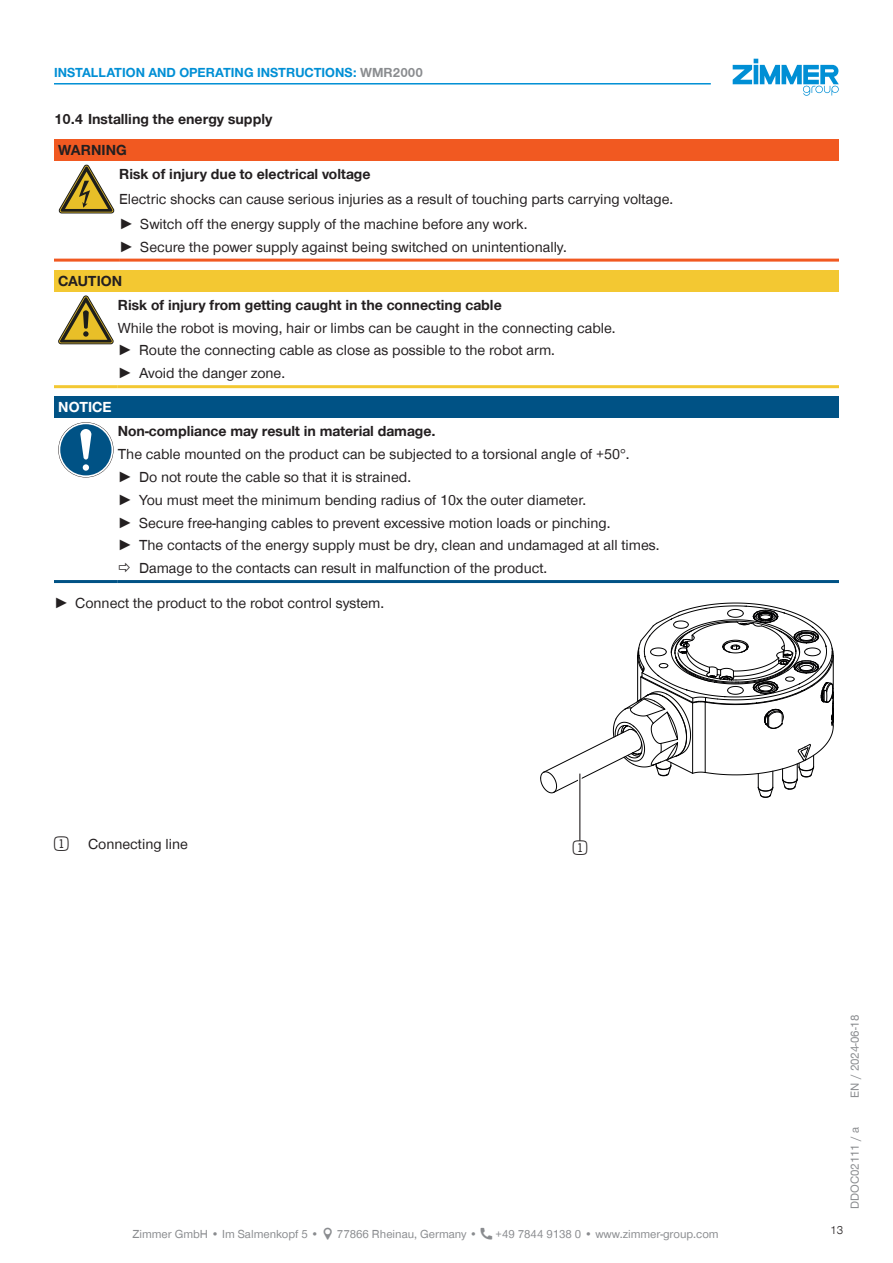
<style>
.page{position:relative;width:893px;height:1263px;background:#fff}
.page>*{position:absolute;margin:0;border:0;box-sizing:border-box;transform-origin:0 0}
.t1{font:24px "Double Digits Super Square";color:#231f20}
.CB_AF_TD-Text{font:15px "Zimmer Group Sans Global";color:#231f20}
.CB_AF_TD-Text-2{font:700 15px "Zimmer Group Sans Global";color:#231f20}
.CB_AF_TD-Signalwort{font:700 15px "Zimmer Group Sans Global";color:#231f20}
.CB_AF_TD-Signalwort-2{font:700 15px "Zimmer Group Sans Global";color:#fff}
.CB_AF_TD-Kopfzeile{font:700 13.5px "Zimmer Group Sans Global";color:#008fd5}
.CB_AF_TD-Fusszeile{font:12px "Zimmer Group Sans Global";color:#8a8c8f}
.CB_AF_TD-Seitenrand{font:12px "Zimmer Group Sans";color:#8a8c8f}
.CB_AF_Seitenzahl_rechts{font:300 12px "Zimmer Group Sans";color:#231f20}
.s1{color:#8a8c8f}
.s2{font-family:"Zimmer Group Sans"}
</style>
<div class="page">
<svg style="left:733px;top:59px;width:106px;height:37px"></svg>
<div style="left:54px;top:139px;width:785px;height:22px;background:#f15921"></div>
<hr style="left:54px;top:259px;width:65px;height:3px;background:#f15921">
<hr style="left:119px;top:259px;width:720px;height:3px;background:#f15921">
<svg style="left:59px;top:165px;width:55px;height:48px"></svg>
<div style="left:54px;top:270px;width:785px;height:21px;background:#f3c832"></div>
<hr style="left:54px;top:385px;width:64px;height:3px;background:#f3c832">
<hr style="left:118px;top:385px;width:721px;height:3px;background:#f3c832">
<svg style="left:58px;top:296px;width:56px;height:48px"></svg>
<div style="left:54px;top:397px;width:785px;height:21px;background:#005285"></div>
<hr style="left:54px;top:580px;width:64px;height:3px;background:#005285">
<hr style="left:118px;top:580px;width:721px;height:3px;background:#005285">
<svg style="left:58px;top:422px;width:56px;height:55px"></svg>
<svg style="left:59px;top:423px;width:54px;height:54px"></svg>
<div style="left:60px;top:424px;width:52px;height:51px;background:#005285;border-radius:50%"></div>
<div style="left:83px;top:464px;width:6px;height:7px;background:#fff;border-radius:50%"></div>
<svg style="left:80px;top:429px;width:11px;height:30px"></svg>
<svg style="left:540px;top:602px;width:294px;height:196px"></svg>
<svg style="left:578px;top:774px;width:4px;height:67px"></svg>
<hr style="left:579px;top:774px;width:1px;height:67px;background:#231f20">
<hr style="left:54px;top:83px;width:657px;height:2px;background:#008fd5">
<p class="CB_AF_TD-Kopfzeile" style="left:54px;top:65px;width:371px">INSTALLATION AND OPERATING INSTRUCTIONS: <span class="s1">WMR2000</span></p>
<p class="CB_AF_TD-Text-2" style="left:54px;top:110px;width:220px">10.4 Installing the energy supply</p>
<p class="CB_AF_TD-Signalwort" style="left:58px;top:141px;width:70px">WARNING</p>
<p class="CB_AF_TD-Text-2" style="left:119px;top:165px;width:253px">Risk of injury due to electrical voltage</p>
<p class="CB_AF_TD-Text" style="left:119px;top:190px;width:556px">Electric shocks can cause serious injuries as a result of touching parts carrying voltage.</p>
<p class="CB_AF_TD-Text" style="left:119px;top:215px;width:410px"><span class="s2">►</span> Switch off the energy supply of the machine before any work.</p>
<p class="CB_AF_TD-Text" style="left:119px;top:238px;width:449px"><span class="s2">►</span> Secure the power supply against being switched on unintentionally.</p>
<p class="CB_AF_TD-Signalwort" style="left:58px;top:272px;width:65px">CAUTION</p>
<p class="CB_AF_TD-Text-2" style="left:118px;top:296px;width:385px">Risk of injury from getting caught in the connecting cable</p>
<p class="CB_AF_TD-Text" style="left:118px;top:319px;width:499px">While the robot is moving, hair or limbs can be caught in the connecting cable.</p>
<p class="CB_AF_TD-Text" style="left:118px;top:341px;width:439px"><span class="s2">►</span> Route the connecting cable as close as possible to the robot arm.</p>
<p class="CB_AF_TD-Text" style="left:118px;top:364px;width:169px"><span class="s2">►</span> Avoid the danger zone.</p>
<p class="CB_AF_TD-Signalwort-2" style="left:58px;top:398px;width:55px">NOTICE</p>
<p class="CB_AF_TD-Text-2" style="left:118px;top:422px;width:319px">Non-compliance may result in material damage.</p>
<p class="CB_AF_TD-Text" style="left:118px;top:445px;width:513px">The cable mounted on the product can be subjected to a torsional angle of +50°.</p>
<p class="CB_AF_TD-Text" style="left:118px;top:468px;width:295px"><span class="s2">►</span> Do not route the cable so that it is strained.</p>
<p class="CB_AF_TD-Text" style="left:118px;top:491px;width:470px"><span class="s2">►</span> You must meet the minimum bending radius of 10x the outer diameter.</p>
<p class="CB_AF_TD-Text" style="left:118px;top:513px;width:494px"><span class="s2">►</span> Secure free-hanging cables to prevent excessive motion loads or pinching.</p>
<p class="CB_AF_TD-Text" style="left:118px;top:536px;width:543px"><span class="s2">►</span> The contacts of the energy supply must be dry, clean and undamaged at all times.</p>
<p class="CB_AF_TD-Text" style="left:139px;top:559px;width:410px">Damage to the contacts can result in malfunction of the product.</p>
<p class="CB_AF_TD-Text" style="left:54px;top:594px;width:332px"><span class="s2">►</span> Connect the product to the robot control system.</p>
<p class="t1" style="left:54px;top:833px;width:20px">1</p>
<p class="CB_AF_TD-Text" style="left:88px;top:835px;width:101px">Connecting line</p>
<p class="t1" style="left:573px;top:837px;width:20px">1</p>
<p class="CB_AF_TD-Fusszeile" style="left:132px;top:1227px;width:188px">Zimmer GmbH • Im Salmenkopf 5 •</p>
<p class="CB_AF_TD-Fusszeile" style="left:337px;top:1227px;width:142px">77866 Rheinau, Germany •</p>
<p class="CB_AF_TD-Fusszeile" style="left:496px;top:1227px;width:225px">+49 7844 9138 0 • www.zimmer-group.com</p>
<p class="CB_AF_TD-Seitenrand" style="left:847px;top:1097px;width:84px;rotate:-90deg">EN / 2024-06-18</p>
<p class="CB_AF_Seitenzahl_rechts" style="left:830px;top:1222px;width:15px">13</p>
<p class="CB_AF_TD-Seitenrand" style="left:847px;top:1209px;width:83px;rotate:-90deg">DDOC02111 / a</p>
</div>
